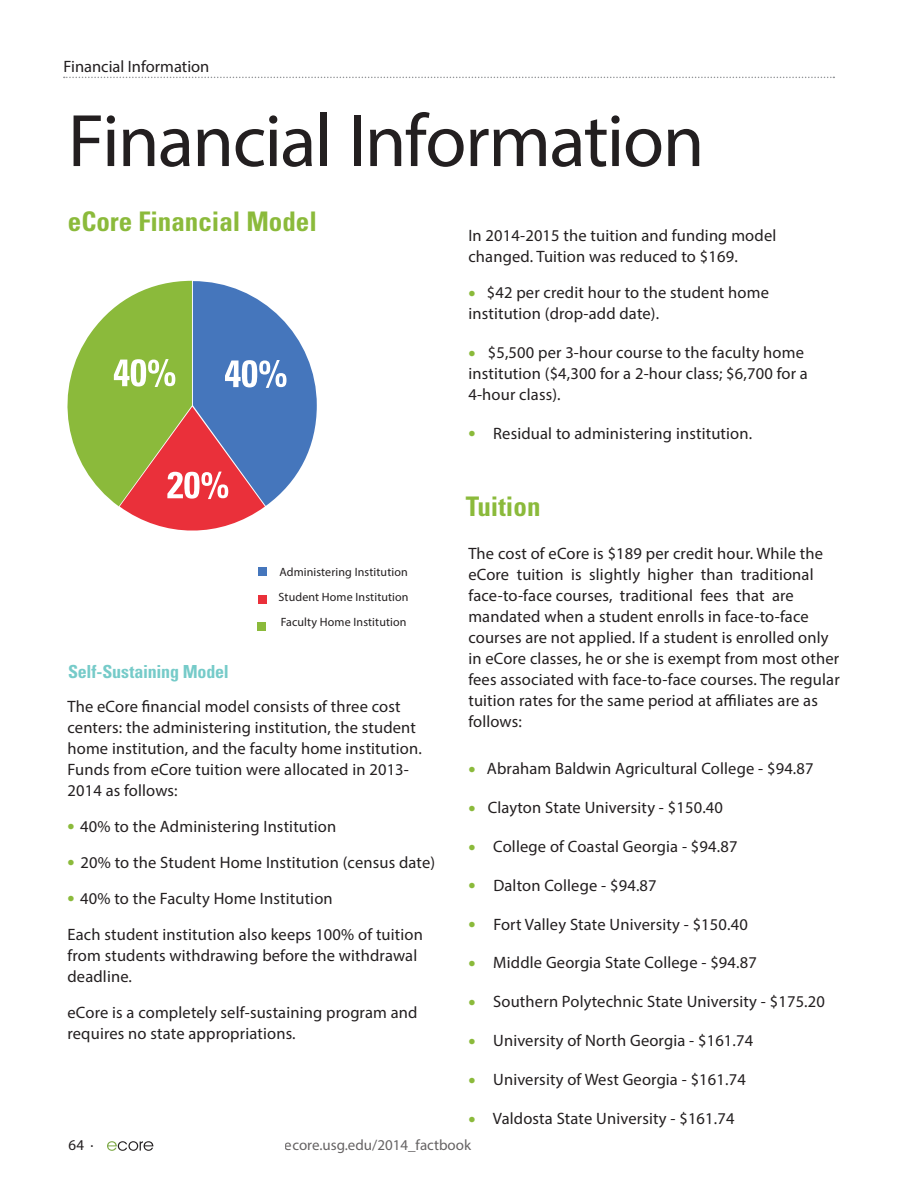
<style>
.page{position:relative;width:918px;height:1188px;background:#fff}
.page>*{position:absolute;margin:0;border:0;box-sizing:border-box;transform-origin:0 0}
.t1{font:75px "Myriad Pro";letter-spacing:-.02em;color:#231f20}
.t2{font:700 condensed 27px "Univers";color:#8bba3b}
.t3{font:700 condensed 18px "Univers";letter-spacing:-.01em;color:#76cbc9}
.t4{font:16.5px/21px "Myriad Pro";letter-spacing:.01em;color:#231f20}
.t5{font:15px "Myriad Pro";color:#231f20}
.t6{font:12px "Myriad Pro";letter-spacing:.01em;color:#231f20}
.s1{font-weight:700;font-size:21px;color:#8bba3b}
</style>
<div class="page">
<svg style="left:107px;top:1141px;width:46px;height:10px"></svg>
<svg style="left:64px;top:77px;width:770px;height:1px"></svg>
<svg style="left:67px;top:281px;width:250px;height:250px"></svg>
<div style="left:258px;top:567px;width:9px;height:9px;background:#4576bc"></div>
<div style="left:258px;top:595px;width:9px;height:8px;background:#ea303a"></div>
<div style="left:257px;top:622px;width:9px;height:9px;background:#8bba3b"></div>
<p class="t4" style="left:64px;top:56px;width:147px">Financial Information</p>
<h1 class="t1" style="left:68px;top:95px;width:638px">Financial Information</h1>
<h2 class="t2" style="left:68px;top:205px;width:250px">eCore Financial Model</h2>
<p class="t3" style="left:68px;top:661px;width:162px">Self-Sustaining Model</p>
<p class="t6" style="left:279px;top:565px;width:130px">Administering Institution</p>
<p class="t6" style="left:281px;top:615px;width:127px">Faculty Home Institution</p>
<p class="t6" style="left:279px;top:590px;width:131px">Student Home Institution</p>
<p class="t4" style="left:68px;top:695px;width:356px">The eCore financial model consists of three cost centers: the administering institution, the student home institution, and the faculty home institution.<br>Funds from eCore tuition were allocated in 2013- 2014 as follows:</p>
<p class="t4" style="left:68px;top:815px;width:270px"><span class="s1">•</span> 40% to the Administering Institution</p>
<p class="t4" style="left:68px;top:851px;width:369px"><span class="s1">•</span> 20% to the Student Home Institution (census date)</p>
<p class="t4" style="left:67px;top:880px;width:357px;line-height:36px"><span class="s1">•</span> 40% to the Faculty Home Institution<br>Each student institution also keeps 100% of tuition</p>
<p class="t4" style="left:67px;top:944px;width:351px">from students withdrawing before the withdrawal deadline.</p>
<p class="t4" style="left:67px;top:1001px;width:352px">eCore is a completely self-sustaining program and requires no state appropriations.</p>
<p class="t4" style="left:468px;top:225px;width:309px">In 2014-2015 the tuition and funding model changed. Tuition was reduced to $169.</p>
<p class="t4" style="left:468px;top:282px;width:302px"><span class="s1">•</span> $42 per credit hour to the student home institution (drop-add date).</p>
<p class="t4" style="left:468px;top:342px;width:341px"><span class="s1">•</span> $5,500 per 3-hour course to the faculty home institution ($4,300 for a 2-hour class; $6,700 for a<br>4-hour class).</p>
<p class="t4" style="left:468px;top:422px;width:285px"><span class="s1">•</span> Residual to administering institution.</p>
<h2 class="t2" style="left:466px;top:490px;width:76px">Tuition</h2>
<p class="t4" style="left:468px;top:543px;width:373px">The cost of eCore is $189 per credit hour. While the eCore tuition is slightly higher than traditional face-to-face courses, traditional fees that are mandated when a student enrolls in face-to-face courses are not applied. If a student is enrolled only in eCore classes, he or she is exempt from most other fees associated with face-to-face courses. The regular tuition rates for the same period at affiliates are as follows:</p>
<p class="t4" style="left:468px;top:758px;width:347px"><span class="s1">•</span> Abraham Baldwin Agricultural College - $94.87</p>
<p class="t4" style="left:468px;top:797px;width:256px"><span class="s1">•</span> Clayton State University - $150.40</p>
<p class="t4" style="left:468px;top:836px;width:271px"><span class="s1">•</span> College of Coastal Georgia - $94.87</p>
<p class="t4" style="left:468px;top:874px;width:190px"><span class="s1">•</span> Dalton College - $94.87</p>
<p class="t4" style="left:468px;top:913px;width:281px"><span class="s1">•</span> Fort Valley State University - $150.40</p>
<p class="t4" style="left:468px;top:952px;width:290px"><span class="s1">•</span> Middle Georgia State College - $94.87</p>
<p class="t4" style="left:468px;top:991px;width:358px"><span class="s1">•</span> Southern Polytechnic State University - $175.20</p>
<p class="t4" style="left:468px;top:1030px;width:286px"><span class="s1">•</span> University of North Georgia - $161.74</p>
<p class="t4" style="left:468px;top:1069px;width:279px"><span class="s1">•</span> University of West Georgia - $161.74</p>
<p class="t4" style="left:468px;top:1108px;width:268px"><span class="s1">•</span> Valdosta State University - $161.74</p>
<p class="t5" style="left:69px;top:1136px;width:26px">64 ·</p>
<p class="t5" style="left:285px;top:1136px;width:188px">ecore.usg.edu/2014_factbook</p>
</div>
